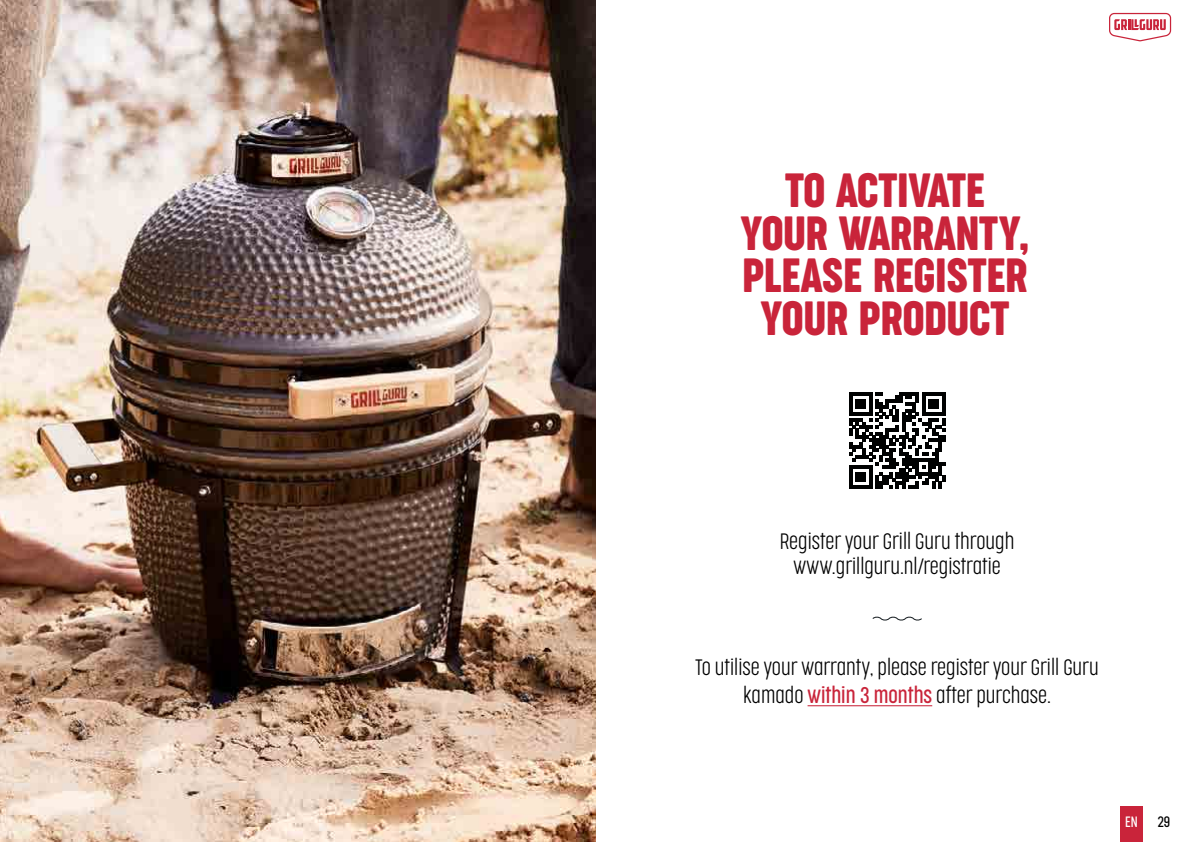
<style>
.page{position:relative;width:1191px;height:842px;background:#fff}
.page>*{position:absolute;margin:0;border:0;box-sizing:border-box;transform-origin:0 0}
.t1{font:45.2px/42.4px "Cocogoose Compressed";color:#c9243a;text-align:center}
.t2{font:200 21px/28px "Cocogoose Compressed";color:#000;text-align:center}
.t3{font:300 14px "Cocogoose Compressed";color:#fff}
.t4{font:300 14px "Cocogoose Compressed";color:#000}
.s1{font-weight:300;color:#c9243a}
</style>
<div class="page">
<div style="left:1120px;top:806px;width:22px;height:36px;background:#c9243a"></div>
<svg style="left:849px;top:392px;width:96px;height:96px"></svg>
<hr style="left:807px;top:705px;width:125px;height:1px;background:#c9243a">
<svg style="left:1109px;top:12px;width:62px;height:30px"></svg>
<svg style="left:872px;top:616px;width:50px;height:5px"></svg>
<img style="left:0;top:0;width:595px;height:842px">
<h1 class="t1" style="left:740px;top:170px;width:291px">TO ACTIVATE<br>YOUR WARRANTY,<br>PLEASE REGISTER<br>YOUR PRODUCT</h1>
<p class="t2" style="left:780px;top:529px;width:236px;line-height:25px">Register your Grill Guru through www.grillguru.nl/registratie</p>
<p class="t2" style="left:695px;top:653px;width:404px">To utilise your warranty, please register your Grill Guru kamado <span class="s1">within 3 months</span> after purchase.</p>
<p class="t3" style="left:1125px;top:812px;width:14px">EN</p>
<p class="t4" style="left:1157px;top:812px;width:14px">29</p>
</div>
